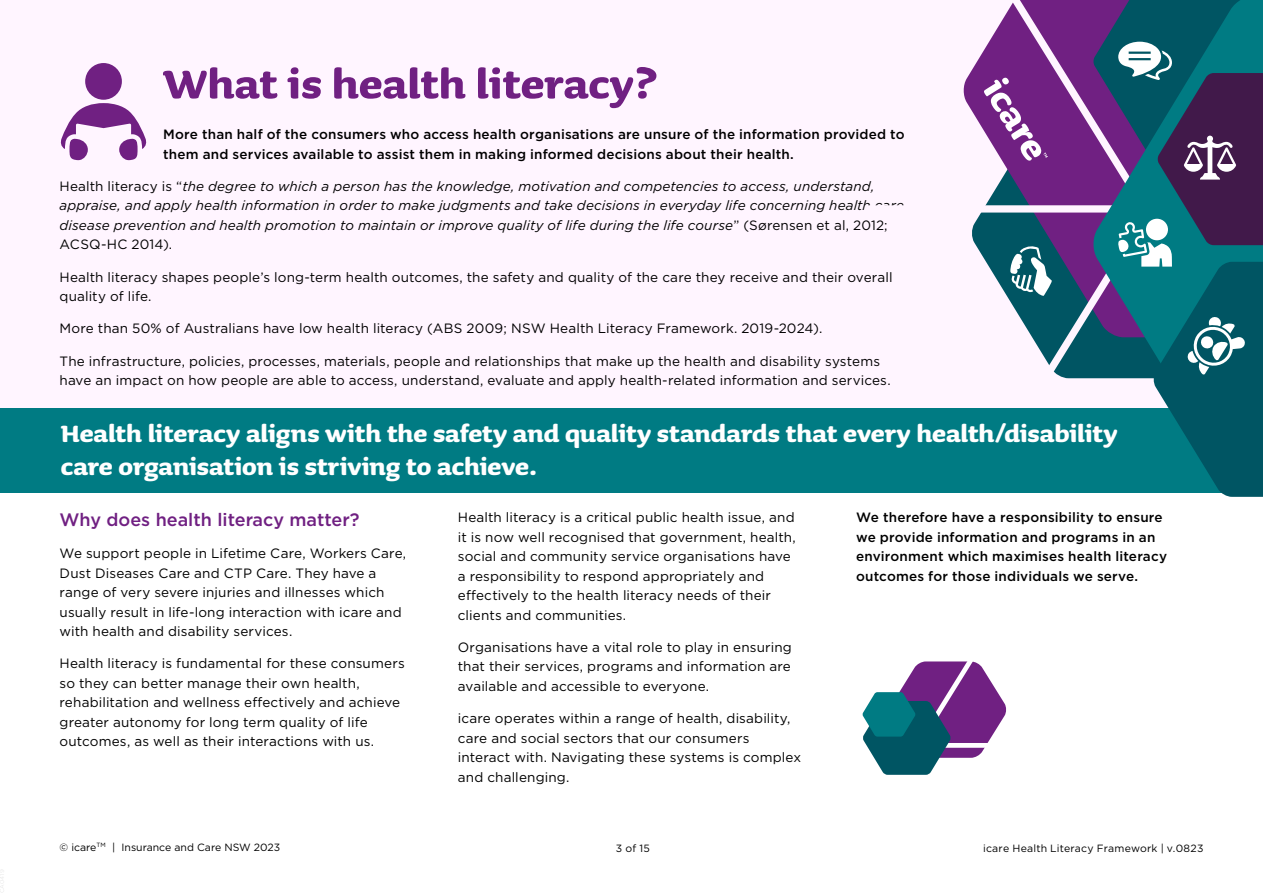
<style>
.page{position:relative;width:1263px;height:893px;background:#fff}
.page>*{position:absolute;margin:0;border:0;box-sizing:border-box;transform-origin:0 0}
.H1_Sauna_Purple{font:700 51px "Sauna Pro";color:#702082}
.Body_Copy{font:700 30px/33px "Sauna Pro";letter-spacing:-.005em;color:#fff}
.t1{font:500 18px "Gotham";color:#702082}
.Body_Copy-2{font:13.5px/19.5px "Gotham";letter-spacing:.01em;color:#000}
.Body_Copy-3{font:italic 13.5px/19.5px "Gotham";letter-spacing:.01em;color:#000}
.Body_Copy-4{font:500 13.5px/19.5px "Gotham";letter-spacing:.015em;color:#000}
.t2{font:10.5px "Gotham";letter-spacing:.005em;color:#000}
.s1{font-style:normal}
</style>
<div class="page">
<div style="left:0;top:0;width:1263px;height:493px;background:#007b83"></div>
<div style="left:0;top:0;width:1263px;height:407px;background:#fff5ff"></div>
<div style="left:85px;top:63px;width:37px;height:37px;background:#702082;border-radius:50%"></div>
<svg style="left:60px;top:103px;width:87px;height:57px"></svg>
<svg style="left:963px;top:32px;width:32px;height:245px"></svg>
<div style="left:869px;top:205px;width:394px;height:8px;background:#fff5ff"></div>
<svg style="left:995px;top:0;width:97px;height:408px"></svg>
<svg style="left:1037px;top:0;width:55px;height:387px;background:#68488a"></svg>
<svg style="left:984px;top:78px;width:64px;height:83px"></svg>
<svg style="left:1010px;top:245px;width:42px;height:51px"></svg>
<svg style="left:1093px;top:0;width:170px;height:497px"></svg>
<svg style="left:862px;top:661px;width:145px;height:114px"></svg>
<h1 class="H1_Sauna_Purple" style="left:163px;top:54px;width:496px">What is health literacy?</h1>
<p class="Body_Copy-4" style="left:163px;top:124px;width:743px">More than half of the consumers who access health organisations are unsure of the information provided to them and services available to assist them in making informed decisions about their health.</p>
<p class="Body_Copy-3" style="left:60px;top:176px;width:850px"><span class="s1">Health literacy is “</span>the degree to which a person has the knowledge, motivation and competencies to access, understand, appraise, and apply health information in order to make judgments and take decisions in everyday life concerning health care, disease prevention and health promotion to maintain or improve quality of life during the life course<span class="s1">” (Sørensen et al, 2012; ACSQ-HC 2014).</span></p>
<p class="Body_Copy-2" style="left:60px;top:267px;width:834px">Health literacy shapes people’s long-term health outcomes, the safety and quality of the care they receive and their overall quality of life.</p>
<p class="Body_Copy-2" style="left:60px;top:319px;width:764px">More than 50% of Australians have low health literacy (ABS 2009; NSW Health Literacy Framework. 2019-2024).</p>
<p class="Body_Copy-2" style="left:60px;top:351px;width:833px">The infrastructure, policies, processes, materials, people and relationships that make up the health and disability systems have an impact on how people are able to access, understand, evaluate and apply health-related information and services.</p>
<p class="Body_Copy" style="left:61px;top:416px;width:1058px">Health literacy aligns with the safety and quality standards that every health/disability care organisation is striving to achieve.</p>
<h2 class="t1" style="left:60px;top:508px;width:302px">Why does health literacy matter?</h2>
<p class="Body_Copy-2" style="left:60px;top:543px;width:348px">We support people in Lifetime Care, Workers Care, Dust Diseases Care and CTP Care. They have a range of very severe injuries and illnesses which usually result in life-long interaction with icare and with health and disability services.</p>
<p class="Body_Copy-2" style="left:60px;top:653px;width:347px">Health literacy is fundamental for these consumers so they can better manage their own health, rehabilitation and wellness effectively and achieve greater autonomy for long term quality of life outcomes, as well as their interactions with us.</p>
<p class="Body_Copy-4" style="left:856px;top:507px;width:312px">We therefore have a responsibility to ensure we provide information and programs in an environment which maximises health literacy outcomes for those individuals we serve.</p>
<p class="Body_Copy-2" style="left:458px;top:507px;width:339px">Health literacy is a critical public health issue, and it is now well recognised that government, health, social and community service organisations have a responsibility to respond appropriately and effectively to the health literacy needs of their clients and communities.</p>
<p class="Body_Copy-2" style="left:458px;top:637px;width:336px;text-align:justify">Organisations have a vital role to play in ensuring that their services, programs and information are available and accessible to everyone.</p>
<p class="Body_Copy-2" style="left:458px;top:708px;width:345px">icare operates within a range of health, disability, care and social sectors that our consumers interact with. Navigating these systems is complex and challenging.</p>
<p class="t2" style="left:60px;top:840px;width:222px">© icare<sup>TM</sup> | Insurance and Care NSW 2023</p>
<p class="t2" style="left:616px;top:841px;width:35px">3 of 15</p>
<p class="t2" style="left:983px;top:841px;width:222px">icare Health Literacy Framework | v.0823</p>
</div>
